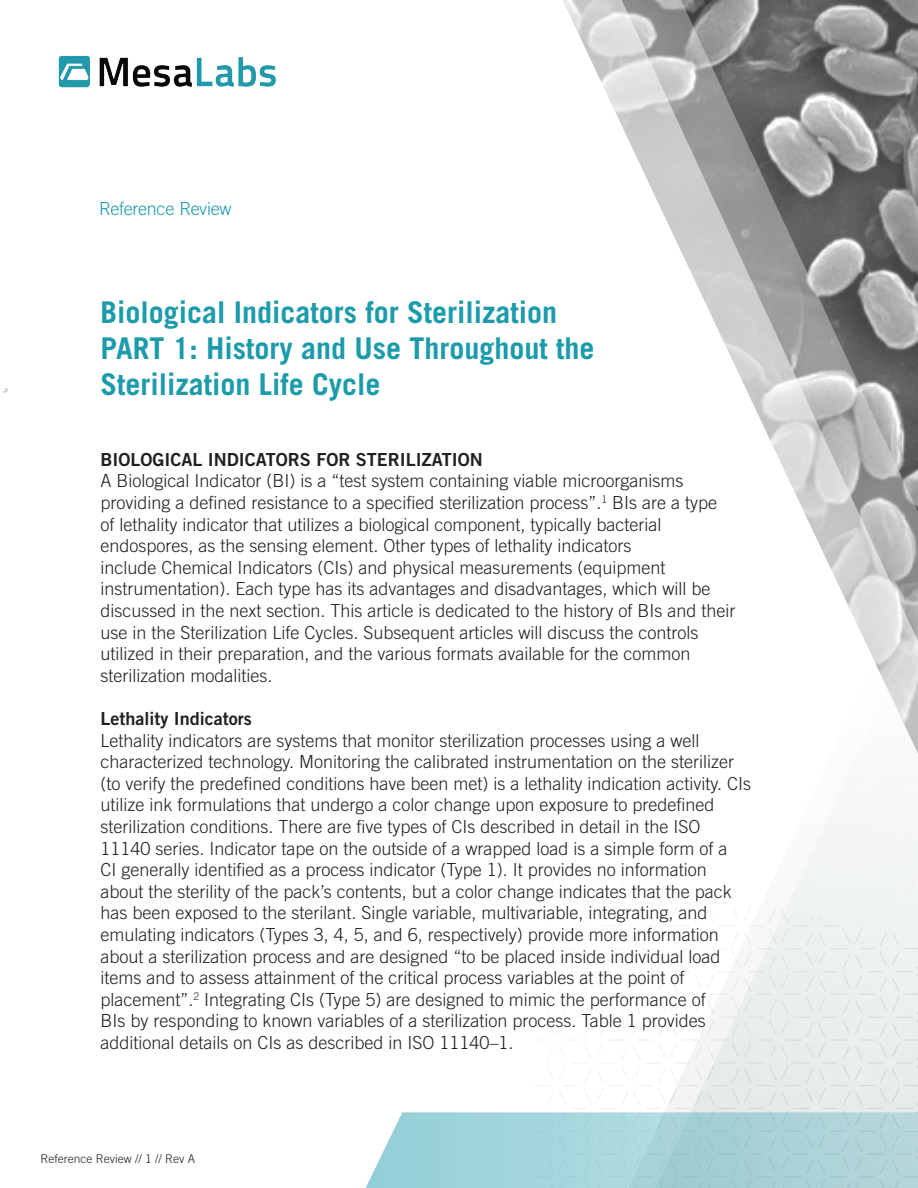
<style>
.page{position:relative;width:918px;height:1188px;background:#fff}
.page>*{position:absolute;margin:0;border:0;box-sizing:border-box;transform-origin:0 0}
.t1{font:700 30px/36px "Trade Gothic LT Std";color:#1c9bab}
.t2{font:300 18px/21.6px "Trade Gothic LT Std";color:#231f20}
.t3{font:18px "Trade Gothic LT Std Bd 2";color:#231f20}
.t4{font:300 18px "Trade Gothic LT Std";letter-spacing:-.015em;color:#1e9aab}
.t5{font:300 12px "Trade Gothic LT Std";color:#231f20}
</style>
<div class="page">
<svg style="left:563px;top:0;width:355px;height:274px"></svg>
<img style="left:58px;top:55px;width:218px;height:33px">
<img style="left:692px;top:274px;width:226px;height:608px">
<svg style="left:365px;top:882px;width:553px;height:306px"></svg>
<p class="t4" style="left:99px;top:198px;width:134px">Reference Review</p>
<h1 class="t1" style="left:100px;top:294px;width:495px">Biological Indicators for Sterilization<br>PART 1: History and Use Throughout the<br>Sterilization Life Cycle</h1>
<p class="t3" style="left:100px;top:448px;width:384px">BIOLOGICAL INDICATORS FOR STERILIZATION</p>
<p class="t2" style="left:100px;top:470px;width:637px">A Biological Indicator (BI) is a “test system containing viable microorganisms providing a defined resistance to a specified sterilization process”.<sup>1</sup> BIs are a type of lethality indicator that utilizes a biological component, typically bacterial endospores, as the sensing element. Other types of lethality indicators<br>include Chemical Indicators (CIs) and physical measurements (equipment instrumentation). Each type has its advantages and disadvantages, which will be discussed in the next section. This article is dedicated to the history of BIs and their use in the Sterilization Life Cycles. Subsequent articles will discuss the controls utilized in their preparation, and the various formats available for the common sterilization modalities.</p>
<p class="t3" style="left:100px;top:707px;width:153px">Lethality Indicators</p>
<p class="t2" style="left:100px;top:729px;width:652px">Lethality indicators are systems that monitor sterilization processes using a well characterized technology. Monitoring the calibrated instrumentation on the sterilizer (to verify the predefined conditions have been met) is a lethality indication activity. CIs utilize ink formulations that undergo a color change upon exposure to predefined sterilization conditions. There are five types of CIs described in detail in the ISO 11140 series. Indicator tape on the outside of a wrapped load is a simple form of a<br>CI generally identified as a process indicator (Type 1). It provides no information about the sterility of the pack’s contents, but a color change indicates that the pack has been exposed to the sterilant. Single variable, multivariable, integrating, and emulating indicators (Types 3, 4, 5, and 6, respectively) provide more information about a sterilization process and are designed “to be placed inside individual load items and to assess attainment of the critical process variables at the point of placement”.<sup>2</sup> Integrating CIs (Type 5) are designed to mimic the performance of<br>BIs by responding to known variables of a sterilization process. Table 1 provides additional details on CIs as described in ISO 11140–1.</p>
<p class="t5" style="left:40px;top:1151px;width:156px">Reference Review // 1 // Rev A</p>
</div>
